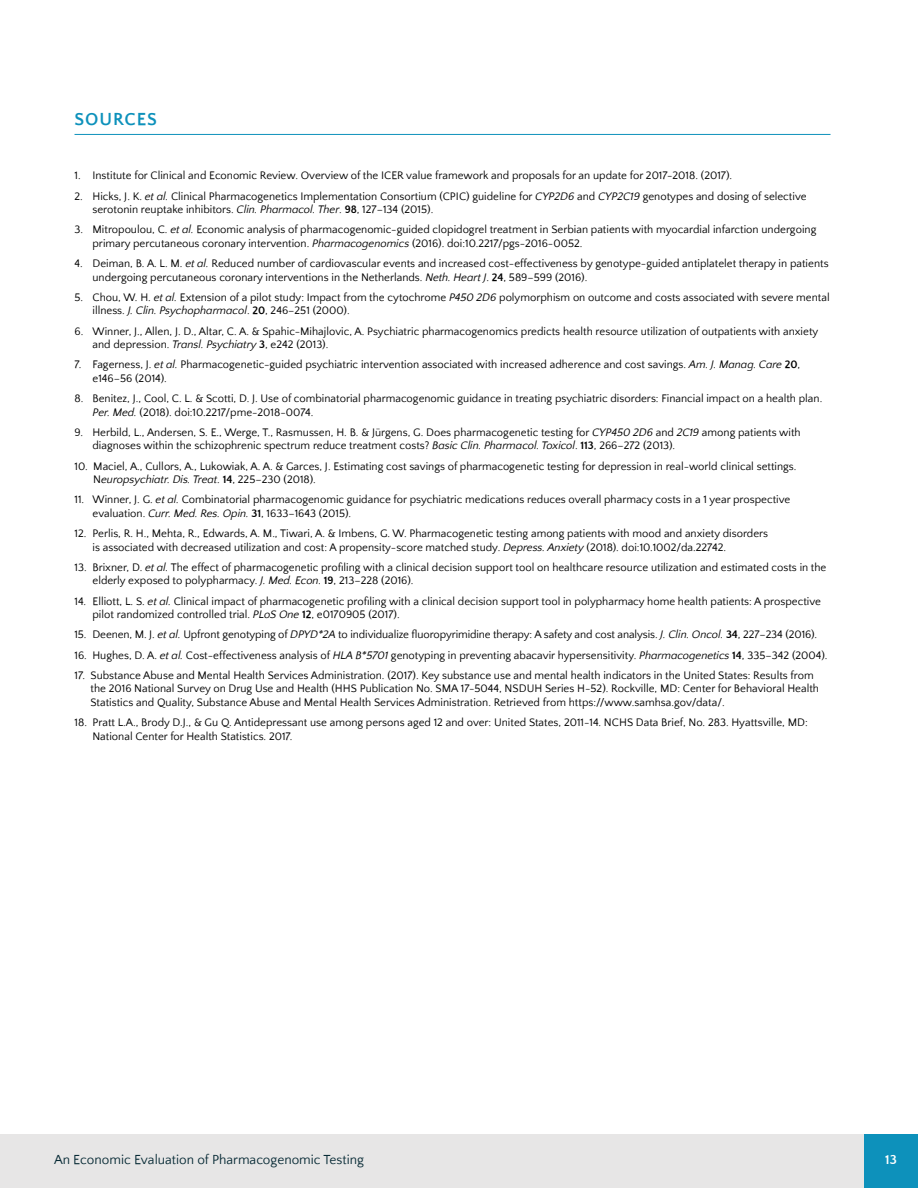
<style>
.page{position:relative;width:918px;height:1188px;background:#fff}
.page>*{position:absolute;margin:0;border:0;box-sizing:border-box;transform-origin:0 0}
.t1{font:700 18px "Quattrocento Sans";letter-spacing:.05em;color:#0d91bb}
.t2{font:13.5px "Quattrocento Sans";color:#072a35}
.t3{font:700 13.5px "Quattrocento Sans";color:#fff}
.t4{font:11.25px/13.5px "Quattrocento Sans";color:#000}
.s1{font-style:italic}
.s2{font-weight:700}
</style>
<div class="page">
<div style="left:0;top:1134px;width:872px;height:54px;background:#e7e6e6"></div>
<div style="left:864px;top:1134px;width:54px;height:54px;background:#0d91bb"></div>
<hr style="left:75px;top:134px;width:756px;height:1px;background:#0d91bb">
<h1 class="t1" style="left:75px;top:110px;width:84px">SOURCES</h1>
<p class="t4" style="left:75px;top:169px;width:659px">1. Institute for Clinical and Economic Review. Overview of the ICER value framework and proposals for an update for 2017-2018. (2017).</p>
<p class="t4" style="left:93px;top:190px;width:716px;text-indent:-18px">2. Hicks, J. K. <span class="s1">et al.</span> Clinical Pharmacogenetics Implementation Consortium (CPIC) guideline for <span class="s1">CYP2D6</span> and <span class="s1">CYP2C19</span> genotypes and dosing of selective serotonin reuptake inhibitors. <span class="s1">Clin. Pharmacol. Ther</span>. <span class="s2">98</span>, 127–134 (2015).</p>
<p class="t4" style="left:93px;top:223px;width:725px;text-indent:-18px">3. Mitropoulou, C. <span class="s1">et al.</span> Economic analysis of pharmacogenomic-guided clopidogrel treatment in Serbian patients with myocardial infarction undergoing primary percutaneous coronary intervention. <span class="s1">Pharmacogenomics</span> (2016). doi:10.2217/pgs-2016-0052.</p>
<p class="t4" style="left:93px;top:257px;width:738px;text-indent:-18px">4. Deiman, B. A. L. M. <span class="s1">et al.</span> Reduced number of cardiovascular events and increased cost-effectiveness by genotype-guided antiplatelet therapy in patients undergoing percutaneous coronary interventions in the Netherlands. <span class="s1">Neth. Heart J</span>. <span class="s2">24</span>, 589–599 (2016).</p>
<p class="t4" style="left:93px;top:291px;width:739px;text-indent:-18px">5. Chou, W. H. <span class="s1">et al.</span> Extension of a pilot study: Impact from the cytochrome <span class="s1">P450 2D6</span> polymorphism on outcome and costs associated with severe mental illness. <span class="s1">J. Clin. Psychopharmacol</span>. <span class="s2">20</span>, 246–251 (2000).</p>
<p class="t4" style="left:93px;top:325px;width:727px;text-indent:-18px">6. Winner, J., Allen, J. D., Altar, C. A. &amp; Spahic-Mihajlovic, A. Psychiatric pharmacogenomics predicts health resource utilization of outpatients with anxiety and depression. <span class="s1">Transl. Psychiatry</span> <span class="s2">3</span>, e242 (2013).</p>
<p class="t4" style="left:93px;top:358px;width:709px;text-indent:-18px">7. Fagerness, J. <span class="s1">et al.</span> Pharmacogenetic-guided psychiatric intervention associated with increased adherence and cost savings. <span class="s1">Am. J. Manag. Care</span> <span class="s2">20</span>, e146–56 (2014).</p>
<p class="t4" style="left:93px;top:392px;width:731px;text-indent:-18px">8. Benitez, J., Cool, C. L. &amp; Scotti, D. J. Use of combinatorial pharmacogenomic guidance in treating psychiatric disorders: Financial impact on a health plan.<br><span class="s1">Per. Med.</span> (2018). doi:10.2217/pme-2018-0074.</p>
<p class="t4" style="left:93px;top:426px;width:710px;text-indent:-18px">9. Herbild, L., Andersen, S. E., Werge, T., Rasmussen, H. B. &amp; Jürgens, G. Does pharmacogenetic testing for <span class="s1">CYP450 2D6</span> and <span class="s1">2C19</span> among patients with diagnoses within the schizophrenic spectrum reduce treatment costs? <span class="s1">Basic Clin. Pharmacol. Toxicol</span>. <span class="s2">113</span>, 266–272 (2013).</p>
<p class="t4" style="left:93px;top:460px;width:705px;text-indent:-19px">10. Maciel, A., Cullors, A., Lukowiak, A. A. &amp; Garces, J. Estimating cost savings of pharmacogenetic testing for depression in real-world clinical settings.<br>N<span class="s1">europsychiatr. Dis. Treat</span>. <span class="s2">14</span>, 225–230 (2018).</p>
<p class="t4" style="left:93px;top:493px;width:699px;text-indent:-18px">11. Winner, J. G. <span class="s1">et al.</span> Combinatorial pharmacogenomic guidance for psychiatric medications reduces overall pharmacy costs in a 1 year prospective evaluation. <span class="s1">Curr. Med. Res. Opin.</span> <span class="s2">31</span>, 1633–1643 (2015).</p>
<p class="t4" style="left:93px;top:527px;width:677px;text-indent:-18px">12. Perlis, R. H., Mehta, R., Edwards, A. M., Tiwari, A. &amp; Imbens, G. W. Pharmacogenetic testing among patients with mood and anxiety disorders is associated with decreased utilization and cost: A propensity-score matched study. <span class="s1">Depress. Anxiety</span> (2018). doi:10.1002/da.22742.</p>
<p class="t4" style="left:93px;top:561px;width:735px;text-indent:-18px">13. Brixner, D. <span class="s1">et al.</span> The effect of pharmacogenetic profiling with a clinical decision support tool on healthcare resource utilization and estimated costs in the elderly exposed to polypharmacy. <span class="s1">J. Med. Econ.</span> <span class="s2">19</span>, 213–228 (2016).</p>
<p class="t4" style="left:93px;top:595px;width:730px;text-indent:-18px">14. Elliott, L. S. <span class="s1">et al.</span> Clinical impact of pharmacogenetic profiling with a clinical decision support tool in polypharmacy home health patients: A prospective pilot randomized controlled trial. <span class="s1">PLoS One</span> <span class="s2">12</span>, e0170905 (2017).</p>
<p class="t4" style="left:75px;top:628px;width:744px">15. Deenen, M. J. <span class="s1">et al.</span> Upfront genotyping of <span class="s1">DPYD*2A</span> to individualize fluoropyrimidine therapy: A safety and cost analysis. <span class="s1">J. Clin. Oncol.</span> <span class="s2">34</span>, 227–234 (2016).</p>
<p class="t4" style="left:75px;top:649px;width:755px">16. Hughes, D. A. <span class="s1">et al.</span> Cost-effectiveness analysis of <span class="s1">HLA B*5701</span> genotyping in preventing abacavir hypersensitivity. <span class="s1">Pharmacogenetics</span> <span class="s2">14</span>, 335–342 (2004).</p>
<p class="t4" style="left:91px;top:669px;width:730px;text-indent:-16px">17. Substance Abuse and Mental Health Services Administration. (2017). Key substance use and mental health indicators in the United States: Results from the 2016 National Survey on Drug Use and Health (HHS Publication No. SMA 17-5044, NSDUH Series H-52). Rockville, MD: Center for Behavioral Health<br>Statistics and Quality, Substance Abuse and Mental Health Services Administration. Retrieved from https://www.samhsa.gov/data/.</p>
<p class="t4" style="left:93px;top:716px;width:717px;text-indent:-18px">18. Pratt L.A., Brody D.J., &amp; Gu Q. Antidepressant use among persons aged 12 and over: United States, 2011-14. NCHS Data Brief, No. 283. Hyattsville, MD:<br>National Center for Health Statistics. 2017.</p>
<p class="t2" style="left:54px;top:1152px;width:312px">An Economic Evaluation of Pharmacogenomic Testing</p>
<p class="t3" style="left:885px;top:1152px;width:13px">13</p>
</div>
